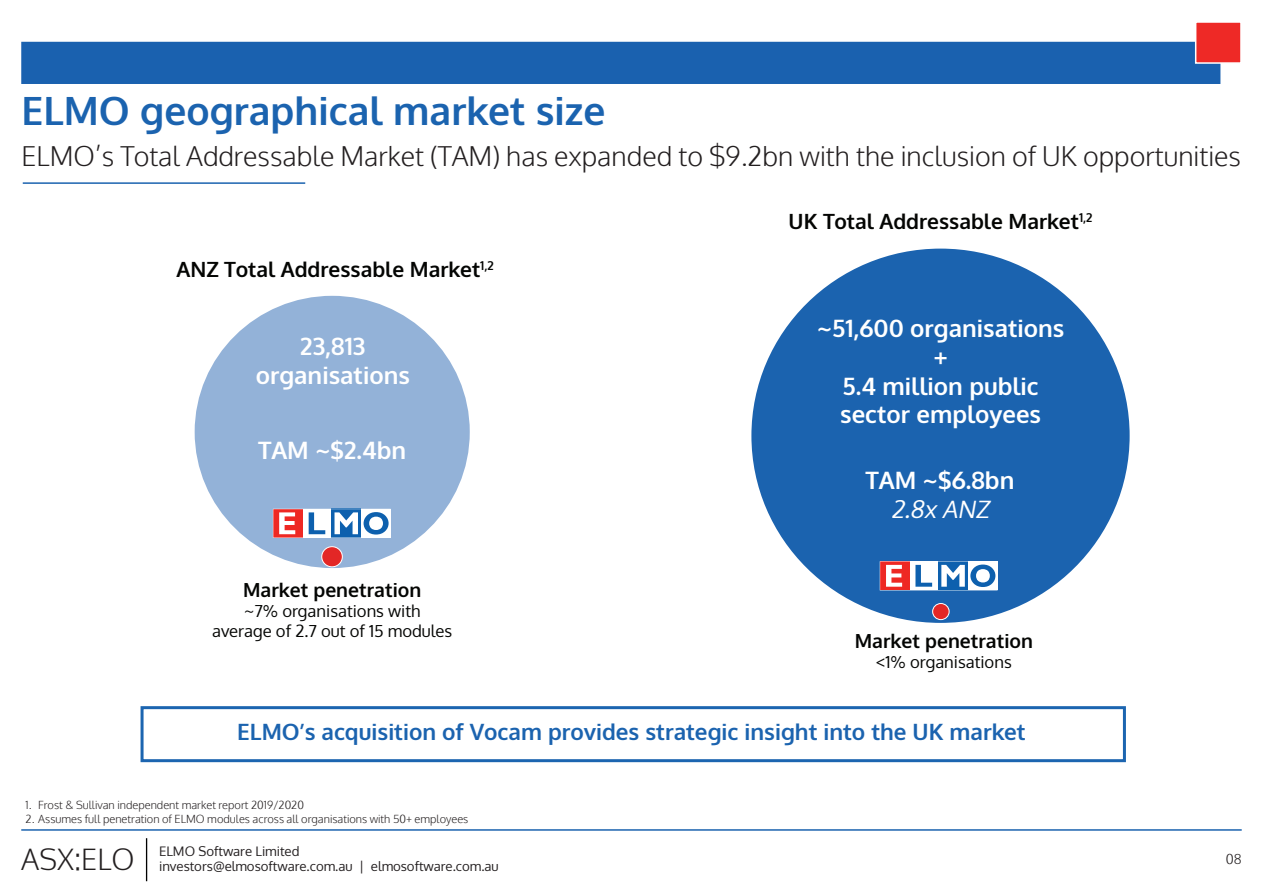
<style>
.page{position:relative;width:1263px;height:893px;background:#fff}
.page>*{position:absolute;margin:0;border:0;box-sizing:border-box;transform-origin:0 0}
.t1{font:700 39px "Oxygen";color:#1b63af}
.t2{font:300 29.1px "Oxygen";color:#231f20}
.t3{font:300 27px "Oxygen";color:#231f20}
.t4{font:700 24px/28.8px "Oxygen";color:#fff}
.t5{font:italic 24px "Oxygen";color:#fff}
.t6{font:700 22.5px "Oxygen";color:#1b63af}
.t7{font:700 21px "Oxygen";color:#040503}
.t8{font:700 19.35px "Oxygen";color:#040503}
.t9{font:16.65px/20px "Oxygen";color:#040503;text-align:center}
.t10{font:300 13.5px "Oxygen";color:#231f20}
.t11{font:13.2px "Oxygen";color:#231f20}
.t12{font:300 11.1px "Oxygen";color:#231f20}
</style>
<div class="page">
<div style="left:141px;top:706px;width:985px;height:56px;border:3px solid #1c65b0"></div>
<div style="left:195px;top:296px;width:275px;height:272px;background:#93b2d8;border-radius:50%"></div>
<div style="left:751px;top:249px;width:378px;height:374px;background:#1b63af;border-radius:50%"></div>
<div style="left:21px;top:42px;width:1199px;height:42px;background:#1a61af"></div>
<hr style="left:23px;top:182px;width:282px;height:2px;background:#1b63af">
<div style="left:1195px;top:21px;width:47px;height:43px;background:#ee2926;border:2px solid #fff"></div>
<hr style="left:21px;top:829px;width:1221px;height:2px;background:#1b63af">
<div style="left:322px;top:547px;width:20px;height:20px;background:#e32726;border-radius:50%"></div>
<div style="left:322px;top:546px;width:20px;height:21px;border:1px solid #fff;border-radius:50%"></div>
<div style="left:933px;top:603px;width:16px;height:17px;background:#e32726;border-radius:50%"></div>
<div style="left:932px;top:603px;width:17px;height:17px;border:1px solid #fff;border-radius:50%"></div>
<hr style="left:146px;top:838px;width:1px;height:43px;background:#000">
<svg style="left:273px;top:509px;width:118px;height:29px;background:#b6abc1"></svg>
<svg style="left:880px;top:561px;width:117px;height:29px"></svg>
<p class="t1" style="left:22px;top:86px;width:585px">ELMO geographical market size</p>
<p class="t3" style="left:22px;top:139px;width:1221px">ELMO’s Total Addressable Market (TAM) has expanded to $9.2bn with the inclusion of UK opportunities</p>
<p class="t7" style="left:177px;top:256px;width:319px">ANZ Total Addressable Market<sup>1,2</sup></p>
<p class="t4" style="left:300px;top:332px;width:67px">23,813</p>
<p class="t4" style="left:256px;top:361px;width:156px">organisations</p>
<p class="t4" style="left:258px;top:437px;width:150px">TAM ~$2.4bn</p>
<p class="t8" style="left:243px;top:578px;width:180px">Market penetration</p>
<p class="t9" style="left:212px;top:601px;width:242px">~7% organisations with<br>average of 2.7 out of 15 modules</p>
<p class="t7" style="left:789px;top:209px;width:305px">UK Total Addressable Market<sup>1,2</sup></p>
<p class="t4" style="left:817px;top:315px;width:249px">~51,600 organisations</p>
<p class="t4" style="left:934px;top:343px;width:15px">+</p>
<p class="t4" style="left:840px;top:372px;width:202px">5.4 million public sector employees</p>
<p class="t4" style="left:866px;top:467px;width:150px">TAM ~$6.8bn</p>
<p class="t5" style="left:891px;top:493px;width:105px">2.8x ANZ</p>
<p class="t8" style="left:855px;top:629px;width:180px">Market penetration</p>
<p class="t9" style="left:876px;top:652px;width:137px">&lt;1% organisations</p>
<p class="t6" style="left:237px;top:717px;width:790px">ELMO’s acquisition of Vocam provides strategic insight into the UK market</p>
<p class="t12" style="left:26px;top:798px;width:280px">1. Frost &amp; Sullivan independent market report 2019/2020</p>
<p class="t12" style="left:26px;top:811px;width:444px">2. Assumes full penetration of ELMO modules across all organisations with 50+ employees</p>
<p class="t2" style="left:21px;top:841px;width:115px">ASX:ELO</p>
<p class="t11" style="left:159px;top:843px;width:142px">ELMO Software Limited</p>
<p class="t11" style="left:159px;top:857px;width:341px">investors@elmosoftware.com.au | elmosoftware.com.au</p>
<p class="t10" style="left:1226px;top:851px;width:17px">08</p>
</div>
